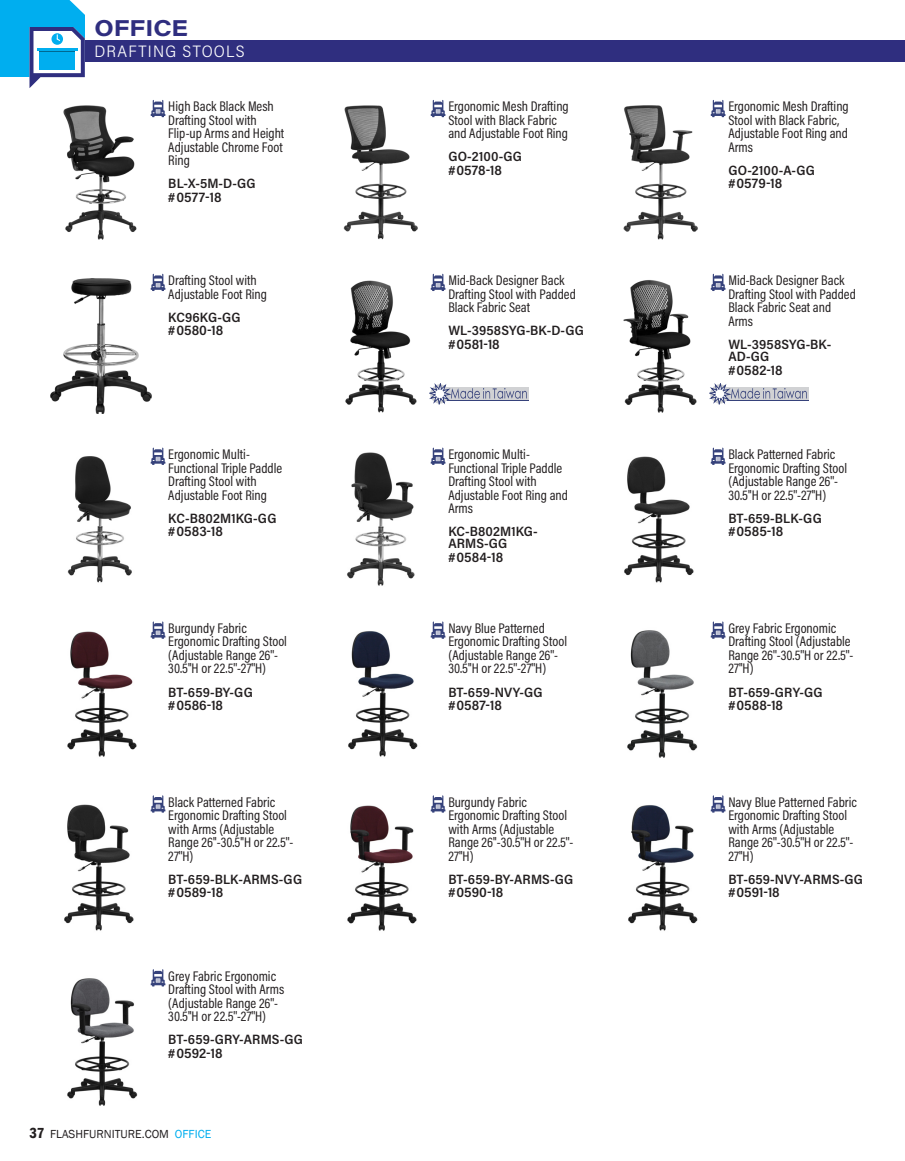
<style>
.page{position:relative;width:905px;height:1161px;background:#fff}
.page>*{position:absolute;margin:0;border:0;box-sizing:border-box;transform-origin:0 0}
.t1{font:700 22.5px "Acumin Pro Wide";letter-spacing:-.005em;color:#2f2e7f}
.t2{font:300 16.5px "Acumin Pro Semi Cond";letter-spacing:.075em;color:#fff}
.t3{font:14.1px/13.5px "Acumin Pro Cond";color:#231f20}
.t4{font:600 13.5px/13.5px "Acumin Pro Semi Cond";letter-spacing:.005em;color:#231f20}
.t5{font:12px "Franklin Gothic";color:#231f20}
.s1{font-weight:600;font-stretch:condensed;font-size:15px}
.s2{color:#00aeef}
</style>
<div class="page">
<div style="left:85px;top:40px;width:819px;height:22px;background:#2f2e7f"></div>
<div style="left:0;top:0;width:85px;height:77px;background:#00aeef"></div>
<svg style="left:29px;top:27px;width:56px;height:61px"></svg>
<hr style="left:37px;top:48px;width:40px;height:3px;background:#00aeef">
<svg style="left:69px;top:0;width:16px;height:15px"></svg>
<img style="left:63px;top:105px;width:103px;height:134px">
<svg style="left:151px;top:100px;width:14px;height:17px"></svg>
<img style="left:343px;top:105px;width:103px;height:134px">
<svg style="left:430px;top:100px;width:15px;height:17px"></svg>
<img style="left:623px;top:105px;width:103px;height:134px">
<svg style="left:710px;top:100px;width:15px;height:17px"></svg>
<img style="left:50px;top:278px;width:116px;height:135px">
<svg style="left:151px;top:274px;width:14px;height:17px"></svg>
<img style="left:345px;top:280px;width:101px;height:133px">
<svg style="left:430px;top:274px;width:15px;height:17px"></svg>
<hr style="left:445px;top:400px;width:84px;height:1px;background:#36427b">
<div style="left:445px;top:387px;width:84px;height:13px;background:#d1d2d4"></div>
<svg style="left:429px;top:383px;width:98px;height:21px"></svg>
<img style="left:623px;top:280px;width:103px;height:133px">
<svg style="left:710px;top:274px;width:15px;height:17px"></svg>
<hr style="left:725px;top:400px;width:84px;height:1px;background:#36427b">
<svg style="left:806px;top:387px;width:3px;height:13px"></svg>
<svg style="left:709px;top:383px;width:97px;height:21px"></svg>
<img style="left:67px;top:456px;width:99px;height:127px">
<svg style="left:151px;top:448px;width:14px;height:17px"></svg>
<img style="left:347px;top:452px;width:99px;height:134px">
<svg style="left:430px;top:448px;width:15px;height:17px"></svg>
<img style="left:624px;top:456px;width:102px;height:127px">
<svg style="left:710px;top:448px;width:15px;height:17px"></svg>
<img style="left:67px;top:631px;width:99px;height:126px">
<svg style="left:151px;top:621px;width:14px;height:18px"></svg>
<img style="left:348px;top:631px;width:98px;height:126px">
<svg style="left:430px;top:621px;width:15px;height:18px"></svg>
<img style="left:627px;top:630px;width:99px;height:128px">
<svg style="left:710px;top:621px;width:15px;height:18px"></svg>
<img style="left:64px;top:804px;width:102px;height:127px">
<svg style="left:151px;top:795px;width:14px;height:18px"></svg>
<img style="left:347px;top:805px;width:99px;height:126px">
<svg style="left:430px;top:795px;width:15px;height:18px"></svg>
<img style="left:628px;top:805px;width:98px;height:126px">
<svg style="left:710px;top:795px;width:15px;height:18px"></svg>
<img style="left:67px;top:978px;width:99px;height:128px">
<svg style="left:151px;top:969px;width:14px;height:17px"></svg>
<h1 class="t1" style="left:94px;top:11px;width:95px">OFFICE</h1>
<p class="t2" style="left:94px;top:40px;width:151px">DRAFTING STOOLS</p>
<p class="t3" style="left:168px;top:99px;width:117px">High Back Black Mesh<br>Drafting Stool with<br>Flip-up Arms and Height<br>Adjustable Chrome Foot<br>Ring</p>
<p class="t4" style="left:168px;top:176px;width:89px">BL-X-5M-D-GG #0577-18</p>
<p class="t3" style="left:168px;top:273px;width:100px">Drafting Stool with<br>Adjustable Foot Ring</p>
<p class="t4" style="left:168px;top:310px;width:74px">KC96KG-GG #0580-18</p>
<p class="t3" style="left:168px;top:447px;width:115px">Ergonomic Multi-<br>Functional Triple Paddle<br>Drafting Stool with<br>Adjustable Foot Ring</p>
<p class="t4" style="left:168px;top:511px;width:110px">KC-B802M1KG-GG #0583-18</p>
<p class="t3" style="left:168px;top:621px;width:120px">Burgundy Fabric<br>Ergonomic Drafting Stool (Adjustable Range 26''-<br>30.5''H or 22.5''-27''H)</p>
<p class="t4" style="left:168px;top:684px;width:86px">BT-659-BY-GG #0586-18</p>
<p class="t3" style="left:168px;top:795px;width:127px">Black Patterned Fabric<br>Ergonomic Drafting Stool with Arms (Adjustable<br>Range 26''-30.5''H or 22.5''-<br>27''H)</p>
<p class="t4" style="left:168px;top:872px;width:135px">BT-659-BLK-ARMS-GG #0589-18</p>
<p class="t3" style="left:168px;top:969px;width:117px">Grey Fabric Ergonomic<br>Drafting Stool with Arms (Adjustable Range 26''-<br>30.5''H or 22.5''-27''H)</p>
<p class="t4" style="left:168px;top:1032px;width:136px">BT-659-GRY-ARMS-GG #0592-18</p>
<p class="t5" style="left:29px;top:1126px;width:183px"><span class="s1">37</span> FLASHFURNITURE.COM <span class="s2">OFFICE</span></p>
<p class="t3" style="left:448px;top:99px;width:122px">Ergonomic Mesh Drafting<br>Stool with Black Fabric and Adjustable Foot Ring</p>
<p class="t4" style="left:448px;top:149px;width:75px">GO-2100-GG #0578-18</p>
<p class="t3" style="left:448px;top:273px;width:129px">Mid-Back Designer Back<br>Drafting Stool with Padded<br>Black Fabric Seat</p>
<p class="t4" style="left:448px;top:323px;width:137px">WL-3958SYG-BK-D-GG #0581-18</p>
<p class="t3" style="left:448px;top:447px;width:121px">Ergonomic Multi-<br>Functional Triple Paddle<br>Drafting Stool with<br>Adjustable Foot Ring and<br>Arms</p>
<p class="t4" style="left:448px;top:524px;width:91px;line-height:12.9px">KC-B802M1KG-<br>ARMS-GG #0584-18</p>
<p class="t3" style="left:448px;top:621px;width:120px">Navy Blue Patterned<br>Ergonomic Drafting Stool (Adjustable Range 26''-<br>30.5''H or 22.5''-27''H)</p>
<p class="t4" style="left:448px;top:684px;width:96px">BT-659-NVY-GG #0587-18</p>
<p class="t3" style="left:448px;top:795px;width:127px">Burgundy Fabric<br>Ergonomic Drafting Stool with Arms (Adjustable<br>Range 26''-30.5''H or 22.5''-<br>27''H)</p>
<p class="t4" style="left:448px;top:872px;width:126px">BT-659-BY-ARMS-GG #0590-18</p>
<p class="t3" style="left:728px;top:99px;width:122px">Ergonomic Mesh Drafting<br>Stool with Black Fabric,<br>Adjustable Foot Ring and<br>Arms</p>
<p class="t4" style="left:728px;top:163px;width:88px">GO-2100-A-GG #0579-18</p>
<p class="t3" style="left:728px;top:273px;width:129px">Mid-Back Designer Back<br>Drafting Stool with Padded<br>Black Fabric Seat and<br>Arms</p>
<p class="t4" style="left:728px;top:337px;width:104px;line-height:12.9px">WL-3958SYG-BK-<br>AD-GG<br>#0582-18</p>
<p class="t3" style="left:728px;top:447px;width:120px">Black Patterned Fabric<br>Ergonomic Drafting Stool (Adjustable Range 26''-<br>30.5''H or 22.5''-27''H)</p>
<p class="t4" style="left:728px;top:511px;width:95px">BT-659-BLK-GG #0585-18</p>
<p class="t3" style="left:728px;top:621px;width:127px">Grey Fabric Ergonomic<br>Drafting Stool (Adjustable<br>Range 26''-30.5''H or 22.5''-<br>27''H)</p>
<p class="t4" style="left:728px;top:684px;width:96px">BT-659-GRY-GG #0588-18</p>
<p class="t3" style="left:728px;top:795px;width:130px">Navy Blue Patterned Fabric<br>Ergonomic Drafting Stool with Arms (Adjustable<br>Range 26''-30.5''H or 22.5''-<br>27''H)</p>
<p class="t4" style="left:728px;top:872px;width:136px">BT-659-NVY-ARMS-GG #0591-18</p>
</div>
